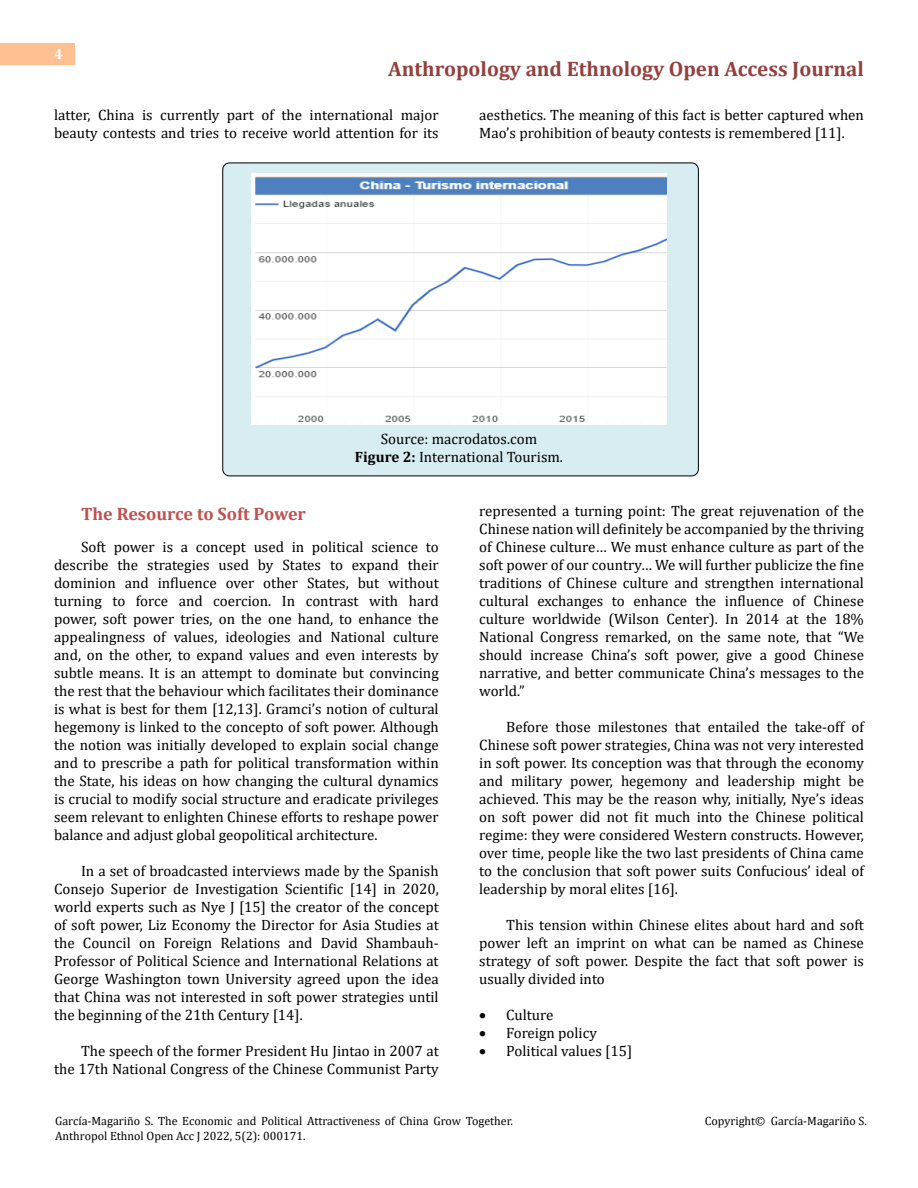
<style>
.page{position:relative;width:918px;height:1188px;background:#fff}
.page>*{position:absolute;margin:0;border:0;box-sizing:border-box;transform-origin:0 0}
.t1{font:700 21px "Cambria";color:#953f3c}
.t2{font:700 18px "Cambria";color:#c0504d}
.t3{font:15px/18px "Cambria";color:#000;text-align:justify}
.t4{font:700 15px "Cambria";color:#fff}
.t5{font:12px/14.4px "Cambria";color:#000}
.s1{font-weight:700}
</style>
<div class="page">
<div style="left:0;top:43px;width:75px;height:21px;background:#ffbf91"></div>
<div style="left:223px;top:163px;width:475px;height:313px;background:#d8edf2;border-radius:7px"></div>
<div style="left:222px;top:163px;width:477px;height:313px;border:1px solid #000;border-radius:7px"></div>
<img style="left:251px;top:174px;width:416px;height:251px">
<p class="t4" style="left:54px;top:44px;width:10px">4</p>
<h1 class="t1" style="left:388px;top:54px;width:477px">Anthropology and Ethnology Open Access Journal</h1>
<p class="t3" style="left:54px;top:105px;width:386px">latter, China is currently part of the international major beauty contests and tries to receive world attention for its</p>
<p class="t3" style="left:479px;top:105px;width:386px">aesthetics. The meaning of this fact is better captured when<br>Mao’s prohibition of beauty contests is remembered [11].</p>
<p class="t3" style="left:355px;top:429px;width:210px;text-align:center">Source: macrodatos.com<br><span class="s1">Figure 2:</span> International Tourism.</p>
<p class="t2" style="left:81px;top:501px;width:226px">The Resource to Soft Power</p>
<p class="t3" style="left:54px;top:537px;width:386px;text-indent:27px">Soft power is a concept used in political science to describe the strategies used by States to expand their dominion and influence over other States, but without turning to force and coercion. In contrast with hard power, soft power tries, on the one hand, to enhance the appealingness of values, ideologies and National culture and, on the other, to expand values and even interests by subtle means. It is an attempt to dominate but convincing the rest that the behaviour which facilitates their dominance is what is best for them [12,13]. Gramci’s notion of cultural hegemony is linked to the concepto of soft power. Although the notion was initially developed to explain social change and to prescribe a path for political transformation within the State, his ideas on how changing the cultural dynamics is crucial to modify social structure and eradicate privileges seem relevant to enlighten Chinese efforts to reshape power balance and adjust global geopolitical architecture.</p>
<p class="t3" style="left:54px;top:861px;width:386px;text-indent:27px">In a set of broadcasted interviews made by the Spanish Consejo Superior de Investigation Scientific [14] in 2020, world experts such as Nye J [15] the creator of the concept of soft power, Liz Economy the Director for Asia Studies at the Council on Foreign Relations and David Shambauh-Professor of Political Science and International Relations at George Washington town University agreed upon the idea that China was not interested in soft power strategies until the beginning of the 21th Century [14].</p>
<p class="t3" style="left:54px;top:1041px;width:386px;text-align:right">The speech of the former President Hu Jintao in 2007 at<br>the 17th National Congress of the Chinese Communist Party</p>
<p class="t3" style="left:479px;top:501px;width:386px">represented a turning point: The great rejuvenation of the Chinese nation will definitely be accompanied by the thriving of Chinese culture… We must enhance culture as part of the soft power of our country… We will further publicize the fine traditions of Chinese culture and strengthen international cultural exchanges to enhance the influence of Chinese culture worldwide (Wilson Center). In 2014 at the 18% National Congress remarked, on the same note, that “We should increase China’s soft power, give a good Chinese narrative, and better communicate China’s messages to the world.”</p>
<p class="t3" style="left:479px;top:717px;width:386px;text-indent:27px">Before those milestones that entailed the take-off of Chinese soft power strategies, China was not very interested in soft power. Its conception was that through the economy and military power, hegemony and leadership might be achieved. This may be the reason why, initially, Nye’s ideas on soft power did not fit much into the Chinese political regime: they were considered Western constructs. However, over time, people like the two last presidents of China came to the conclusion that soft power suits Confucious’ ideal of leadership by moral elites [16].</p>
<p class="t3" style="left:479px;top:915px;width:386px;text-indent:27px">This tension within Chinese elites about hard and soft power left an imprint on what can be named as Chinese strategy of soft power. Despite the fact that soft power is usually divided into</p>
<p class="t3" style="left:479px;top:1005px;width:76px">• Culture</p>
<p class="t3" style="left:479px;top:1023px;width:119px">• Foreign policy</p>
<p class="t3" style="left:479px;top:1041px;width:155px">• Political values [15]</p>
<p class="t5" style="left:55px;top:1114px;width:459px">García-Magariño S. The Economic and Political Attractiveness of China Grow Together.<br>Anthropol Ethnol Open Acc J 2022, 5(2): 000171.</p>
<p class="t5" style="left:705px;top:1114px;width:164px">Copyright© García-Magariño S.</p>
</div>
